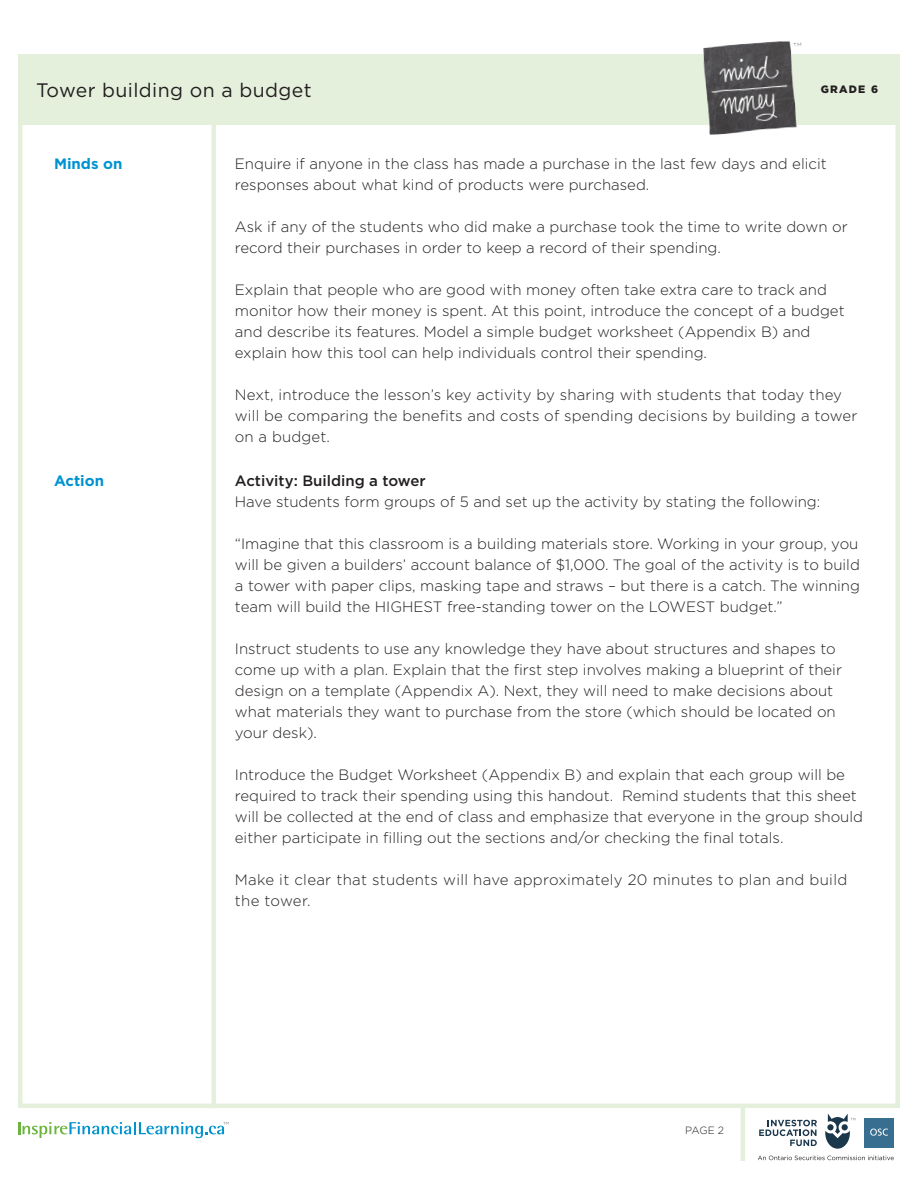
<style>
.page{position:relative;width:918px;height:1188px;background:#fff}
.page>*{position:absolute;margin:0;border:0;box-sizing:border-box;transform-origin:0 0}
.t1{font:19.5px "Gotham";letter-spacing:.02em;color:#231f20}
.Body___space_after{font:300 15px/21px "Gotham";color:#231f20}
.Body___space_after-2{font:300 15px/21px "Gotham";letter-spacing:.02em;color:#231f20}
.Subheading{font:500 15px "Gotham";color:#231f20}
.Heading{font:700 15px "Gotham";color:#0093d0}
.t2{font:900 10.65px "Gotham";letter-spacing:.12em;color:#231f20}
.t3{font:300 10.5px "Gotham";color:#231f20}
</style>
<div class="page">
<svg style="left:759px;top:1120px;width:58px;height:26px"></svg>
<svg style="left:825px;top:1114px;width:30px;height:35px"></svg>
<div style="left:864px;top:1118px;width:30px;height:30px;background:#386e8f"></div>
<svg style="left:870px;top:1129px;width:18px;height:7px"></svg>
<svg style="left:758px;top:1156px;width:136px;height:4px"></svg>
<hr style="left:741px;top:1108px;width:4px;height:53px;background:#e5f0dc">
<svg style="left:18px;top:1122px;width:210px;height:16px"></svg>
<hr style="left:212px;top:82px;width:4px;height:1026px;background:#e5f0dc">
<div style="left:18px;top:54px;width:882px;height:70px;background:#e5f0dc"></div>
<img style="left:696px;top:41px;width:118px;height:94px">
<h1 class="t1" style="left:36px;top:78px;width:277px">Tower building on a budget</h1>
<p class="t2" style="left:821px;top:82px;width:59px">GRADE 6</p>
<p class="Heading" style="left:54px;top:153px;width:70px">Minds on</p>
<p class="Body___space_after" style="left:235px;top:152px;width:593px">Enquire if anyone in the class has made a purchase in the last few days and elicit responses about what kind of products were purchased.</p>
<p class="Body___space_after" style="left:235px;top:215px;width:614px">Ask if any of the students who did make a purchase took the time to write down or record their purchases in order to keep a record of their spending.</p>
<p class="Body___space_after" style="left:235px;top:278px;width:611px">Explain that people who are good with money often take extra care to track and monitor how their money is spent. At this point, introduce the concept of a budget and describe its features. Model a simple budget worksheet (Appendix B) and explain how this tool can help individuals control their spending.</p>
<p class="Body___space_after" style="left:235px;top:383px;width:624px">Next, introduce the lesson’s key activity by sharing with students that today they will be comparing the benefits and costs of spending decisions by building a tower on a budget.</p>
<p class="Heading" style="left:54px;top:471px;width:52px">Action</p>
<p class="Subheading" style="left:235px;top:471px;width:192px">Activity: Building a tower</p>
<p class="Body___space_after" style="left:235px;top:491px;width:587px">Have students form groups of 5 and set up the activity by stating the following:</p>
<p class="Body___space_after" style="left:235px;top:533px;width:627px;text-align:justify">“Imagine that this classroom is a building materials store. Working in your group, you will be given a builders’ account balance of $1,000. The goal of the activity is to build a tower with paper clips, masking tape and straws – but there is a catch. The winning team will build the HIGHEST free-standing tower on the LOWEST budget.”</p>
<p class="Body___space_after" style="left:235px;top:638px;width:609px">Instruct students to use any knowledge they have about structures and shapes to come up with a plan. Explain that the first step involves making a blueprint of their design on a template (Appendix A). Next, they will need to make decisions about what materials they want to purchase from the store (which should be located on your desk).</p>
<p class="Body___space_after" style="left:235px;top:764px;width:630px">Introduce the Budget Worksheet (Appendix B) and explain that each group will be required to track their spending using this handout. Remind students that this sheet will be collected at the end of class and emphasize that everyone in the group should either participate in filling out the sections and/or checking the final totals.</p>
<p class="Body___space_after-2" style="left:235px;top:869px;width:614px">Make it clear that students will have approximately 20 minutes to plan and build the tower.</p>
<p class="t3" style="left:685px;top:1124px;width:40px">PAGE 2</p>
</div>
